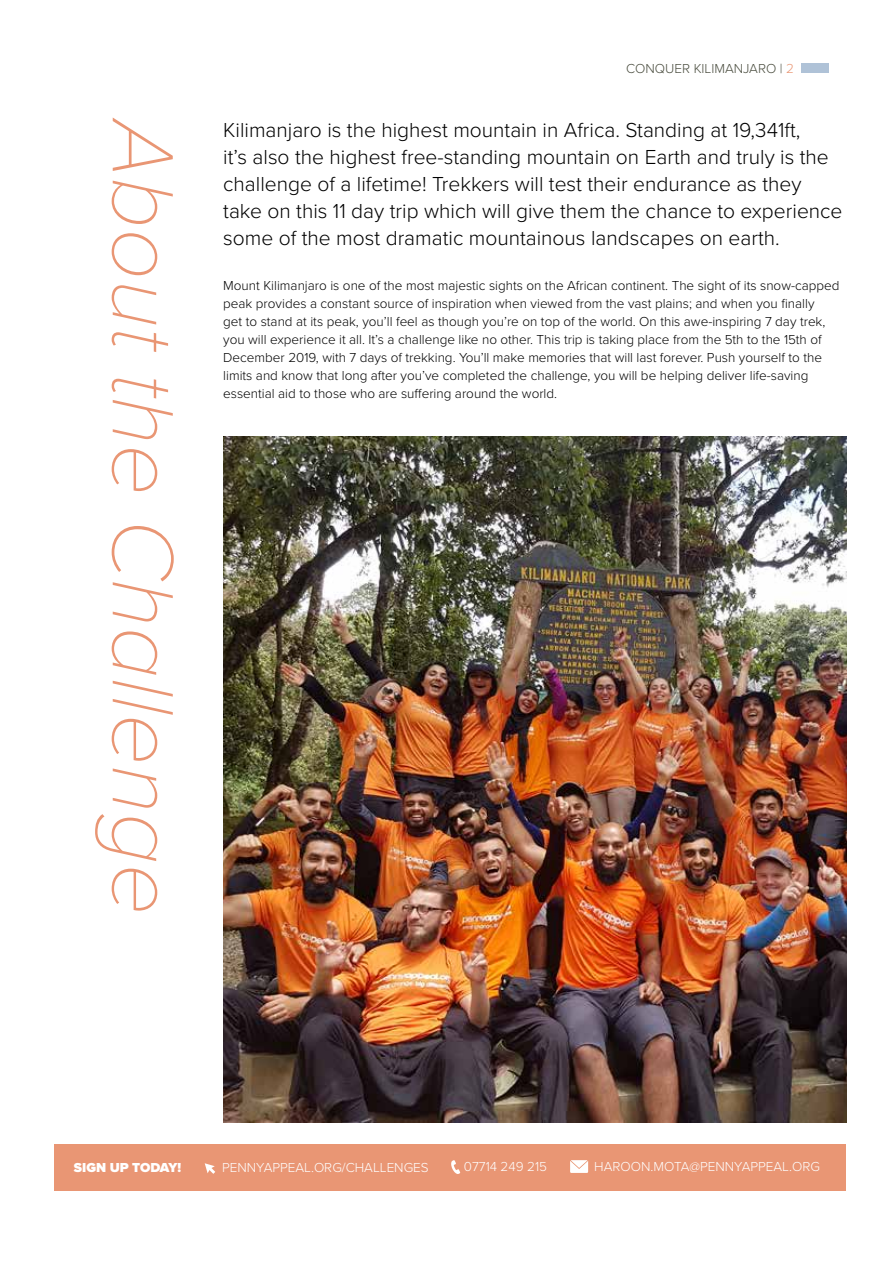
<style>
.page{position:relative;width:893px;height:1263px;background:#fff}
.page>*{position:absolute;margin:0;border:0;box-sizing:border-box;transform-origin:0 0}
.t1{font:italic 100 90px "Proxima Nova";color:#e99674}
.t2{font:300 21px/27px "Proxima Nova";color:#000}
.t3{font:300 13.5px/18px "Proxima Nova";color:#000}
.t4{font:300 13.5px "Proxima Nova";color:#fff}
.t5{font:300 13.5px "Proxima Nova";color:#494c3e}
.t6{font:900 13.5px "Proxima Nova";color:#fff}
.s1{color:#e99674}
</style>
<div class="page">
<img style="left:223px;top:437px;width:624px;height:685px">
<div style="left:801px;top:64px;width:27px;height:9px;background:#afc2d7"></div>
<div style="left:54px;top:1144px;width:791px;height:47px;background:#e99674"></div>
<svg style="left:205px;top:1163px;width:10px;height:11px"></svg>
<svg style="left:451px;top:1160px;width:9px;height:14px"></svg>
<svg style="left:570px;top:1160px;width:18px;height:13px"></svg>
<h1 class="t1" style="left:210px;top:120px;width:796px;rotate:90deg">About the Challenge</h1>
<p class="t5" style="left:626px;top:58px;width:169px">CONQUER KILIMANJARO | <span class="s1">2</span></p>
<p class="t2" style="left:223px;top:115px;width:621px">Kilimanjaro is the highest mountain in Africa. Standing at 19,341ft,<br>it’s also the highest free-standing mountain on Earth and truly is the challenge of a lifetime! Trekkers will test their endurance as they take on this 11 day trip which will give them the chance to experience some of the most dramatic mountainous landscapes on earth.</p>
<p class="t3" style="left:223px;top:276px;width:618px">Mount Kilimanjaro is one of the most majestic sights on the African continent. The sight of its snow-capped peak provides a constant source of inspiration when viewed from the vast plains; and when you finally<br>get to stand at its peak, you’ll feel as though you’re on top of the world. On this awe-inspiring 7 day trek, you will experience it all. It’s a challenge like no other. This trip is taking place from the 5th to the 15th of December 2019, with 7 days of trekking. You’ll make memories that will last forever. Push yourself to the limits and know that long after you’ve completed the challenge, you will be helping deliver life-saving essential aid to those who are suffering around the world.</p>
<p class="t6" style="left:74px;top:1157px;width:109px">SIGN UP TODAY!</p>
<p class="t4" style="left:222px;top:1158px;width:208px">PENNYAPPEAL.ORG/CHALLENGES</p>
<p class="t4" style="left:464px;top:1157px;width:85px">07714 249 215</p>
<p class="t4" style="left:594px;top:1156px;width:227px">HAROON.MOTA@PENNYAPPEAL.ORG</p>
</div>
